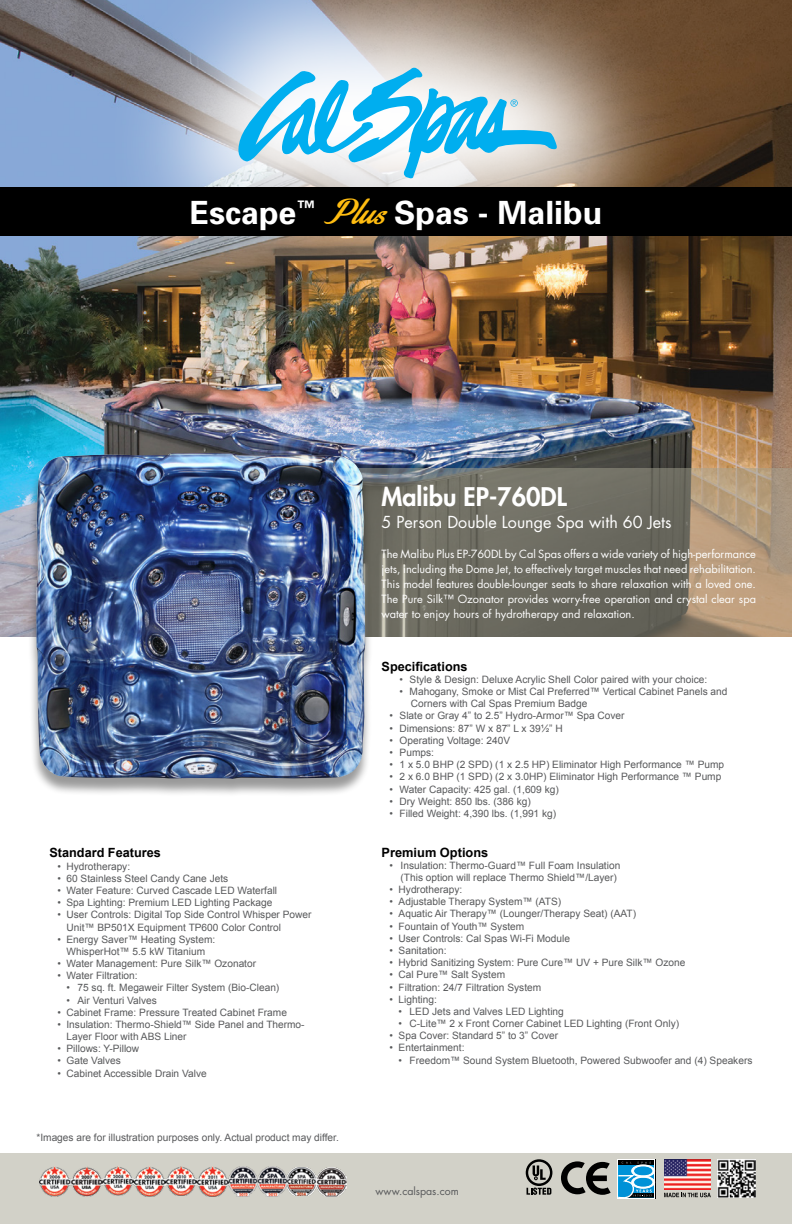
<style>
.page{position:relative;width:792px;height:1224px;background:#fff}
.page>*{position:absolute;margin:0;border:0;box-sizing:border-box;transform-origin:0 0}
.t1{font:700 32px "Univers";color:#fff}
.t2{font:800 25px "Futura";color:#fff}
.t3{font:16.1px "Futura";color:#fff}
.t4{font:700 12.8px "Arial";color:#000}
.t5{font:700 12.7px "Arial";color:#000}
.t6{font:11px/15px "Futura";color:#fff;text-align:justify}
.t7{font:10.6px "Futura";color:#58595b}
.t8{font:10.1px/12.2px "Arial";color:#58595b}
.s1{font-family:"Stainy Personal Use Only";font-weight:400;font-size:38px;color:#febc11}
</style>
<div class="page">
<img style="left:0;top:0;width:792px;height:637px">
<div style="left:0;top:1153px;width:792px;height:71px;background:#d2d1c8"></div>
<img style="left:717px;top:1159px;width:39px;height:39px">
<img style="left:664px;top:1159px;width:46px;height:31px">
<svg style="left:664px;top:1193px;width:47px;height:4px"></svg>
<div style="left:617px;top:1159px;width:38px;height:40px;background:#fff"></div>
<svg style="left:618px;top:1160px;width:36px;height:2px"></svg>
<svg style="left:617px;top:1162px;width:38px;height:38px"></svg>
<svg style="left:561px;top:1161px;width:50px;height:34px;background:#73736e"></svg>
<svg style="left:526px;top:1159px;width:26px;height:36px"></svg>
<img style="left:39px;top:1166px;width:308px;height:31px">
<img style="left:105px;top:0;width:585px;height:311px">
<svg style="left:238px;top:66px;width:319px;height:114px"></svg>
<div style="left:0;top:187px;width:792px;height:48px;background:#000"></div>
<svg style="left:373px;top:468px;width:419px;height:169px;background:#7f7768"></svg>
<div style="left:28px;top:455px;width:345px;height:342px;background:#000;opacity:.4"></div>
<img style="left:36px;top:453px;width:329px;height:326px">
<h1 class="t1" style="left:190px;top:194px;width:414px">Escape<sup>™</sup> <span class="s1">Plus</span> Spas - Malibu</h1>
<p class="t5" style="left:50px;top:845px;width:113px">Standard Features</p>
<p class="t8" style="left:58px;top:860px;width:74px">• Hydrotherapy:</p>
<p class="t8" style="left:58px;top:872px;width:172px">• 60 Stainless Steel Candy Cane Jets</p>
<p class="t8" style="left:58px;top:884px;width:221px">• Water Feature: Curved Cascade LED Waterfall</p>
<p class="t8" style="left:58px;top:897px;width:216px">• Spa Lighting: Premium LED Lighting Package</p>
<p class="t8" style="left:67px;top:909px;width:247px;text-indent:-9px">• User Controls: Digital Top Side Control Whisper Power<br>Unit™ BP501X Equipment TP600 Color Control</p>
<p class="t8" style="left:58px;top:933px;width:159px;text-align:center">• Energy Saver™ Heating System:<br>WhisperHot™ 5.5 kW Titanium</p>
<p class="t8" style="left:58px;top:958px;width:200px">• Water Management: Pure Silk™ Ozonator</p>
<p class="t8" style="left:58px;top:970px;width:82px">• Water Filtration:</p>
<p class="t8" style="left:67px;top:982px;width:214px">• 75 sq. ft. Megaweir Filter System (Bio-Clean)</p>
<p class="t8" style="left:67px;top:994px;width:92px">• Air Venturi Valves</p>
<p class="t8" style="left:58px;top:1006px;width:231px">• Cabinet Frame: Pressure Treated Cabinet Frame</p>
<p class="t8" style="left:67px;top:1018px;width:240px;text-indent:-9px">• Insulation: Thermo-Shield™ Side Panel and Thermo-<br>Layer Floor with ABS Liner</p>
<p class="t8" style="left:58px;top:1043px;width:83px">• Pillows: Y-Pillow</p>
<p class="t8" style="left:58px;top:1055px;width:65px">• Gate Valves</p>
<p class="t8" style="left:58px;top:1067px;width:151px">• Cabinet Accessible Drain Valve</p>
<p class="t8" style="left:36px;top:1132px;width:304px">*Images are for illustration purposes only. Actual product may differ.</p>
<h2 class="t2" style="left:382px;top:481px;width:187px">Malibu EP-760DL</h2>
<h3 class="t3" style="left:382px;top:511px;width:291px">5 Person Double Lounge Spa with 60 Jets</h3>
<p class="t6" style="left:382px;top:547px;width:376px">The Malibu Plus EP-760DL by Cal Spas offers a wide variety of high-performance jets, including the Dome Jet, to effectively target muscles that need rehabilitation.<br>This model features double-lounger seats to share relaxation with a loved one.<br>The Pure Silk™ Ozonator provides worry-free operation and crystal clear spa water to enjoy hours of hydrotherapy and relaxation.</p>
<p class="t5" style="left:382px;top:658px;width:87px">Specifications</p>
<p class="t8" style="left:400px;top:673px;width:309px">• Style &amp; Design: Deluxe Acrylic Shell Color paired with your choice:</p>
<p class="t8" style="left:411px;top:686px;width:318px;text-indent:-11px">• Mahogany, Smoke or Mist Cal Preferred™ Vertical Cabinet Panels and<br>Corners with Cal Spas Premium Badge</p>
<p class="t8" style="left:390px;top:710px;width:236px">• Slate or Gray 4” to 2.5” Hydro-Armor™ Spa Cover</p>
<p class="t8" style="left:390px;top:722px;width:175px">• Dimensions: 87” W x 87” L x 39½” H</p>
<p class="t8" style="left:390px;top:734px;width:122px">• Operating Voltage: 240V</p>
<p class="t8" style="left:390px;top:746px;width:46px">• Pumps:</p>
<p class="t8" style="left:390px;top:759px;width:336px">• 1 x 5.0 BHP (2 SPD) (1 x 2.5 HP) Eliminator High Performance ™ Pump</p>
<p class="t8" style="left:390px;top:771px;width:333px">• 2 x 6.0 BHP (1 SPD) (2 x 3.0HP) Eliminator High Performance ™ Pump</p>
<p class="t8" style="left:390px;top:783px;width:171px">• Water Capacity: 425 gal. (1,609 kg)</p>
<p class="t8" style="left:390px;top:795px;width:143px">• Dry Weight: 850 lbs. (386 kg)</p>
<p class="t8" style="left:390px;top:807px;width:168px">• Filled Weight: 4,390 lbs. (1,991 kg)</p>
<p class="t4" style="left:382px;top:844px;width:108px">Premium Options</p>
<p class="t8" style="left:401px;top:859px;width:221px;text-indent:-11px">• Insulation: Thermo-Guard™ Full Foam Insulation (This option will replace Thermo Shield™/Layer)</p>
<p class="t8" style="left:390px;top:884px;width:74px">• Hydrotherapy:</p>
<p class="t8" style="left:390px;top:896px;width:173px">• Adjustable Therapy System™ (ATS)</p>
<p class="t8" style="left:390px;top:908px;width:248px">• Aquatic Air Therapy™ (Lounger/Therapy Seat) (AAT)</p>
<p class="t8" style="left:390px;top:920px;width:136px">• Fountain of Youth™ System</p>
<p class="t8" style="left:390px;top:932px;width:182px">• User Controls: Cal Spas Wi-Fi Module</p>
<p class="t8" style="left:390px;top:944px;width:58px">• Sanitation:</p>
<p class="t8" style="left:390px;top:957px;width:297px">• Hybrid Sanitizing System: Pure Cure™ UV + Pure Silk™ Ozone</p>
<p class="t8" style="left:390px;top:969px;width:117px">• Cal Pure™ Salt System</p>
<p class="t8" style="left:390px;top:981px;width:153px">• Filtration: 24/7 Filtration System</p>
<p class="t8" style="left:390px;top:993px;width:49px">• Lighting:</p>
<p class="t8" style="left:399px;top:1005px;width:167px">• LED Jets and Valves LED Lighting</p>
<p class="t8" style="left:399px;top:1018px;width:282px">• C-Lite™ 2 x Front Corner Cabinet LED Lighting (Front Only)</p>
<p class="t8" style="left:390px;top:1030px;width:170px">• Spa Cover: Standard 5” to 3” Cover</p>
<p class="t8" style="left:390px;top:1042px;width:76px">• Entertainment:</p>
<p class="t8" style="left:399px;top:1054px;width:355px">• Freedom™ Sound System Bluetooth, Powered Subwoofer and (4) Speakers</p>
<p class="t7" style="left:376px;top:1183px;width:85px">www.calspas.com</p>
</div>
